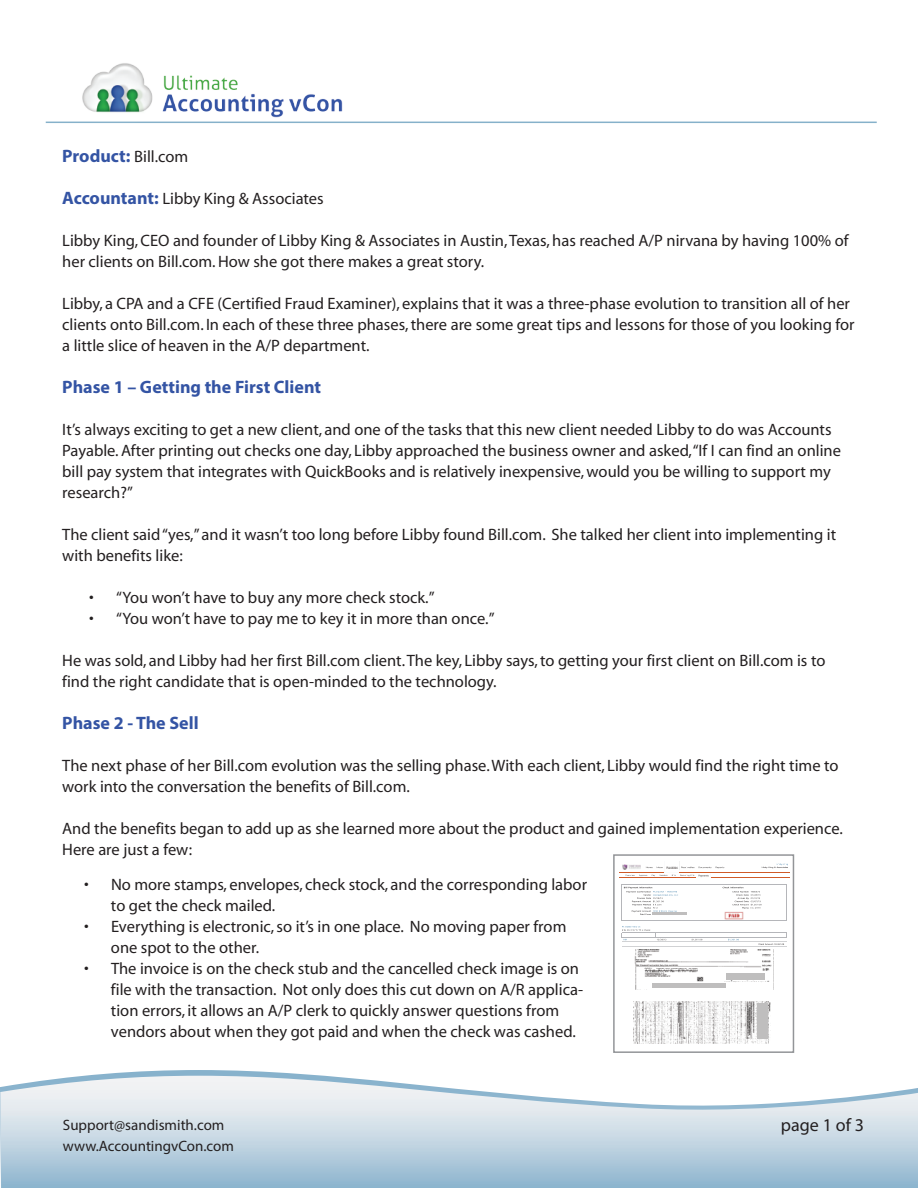
<style>
.page{position:relative;width:918px;height:1188px;background:#fff}
.page>*{position:absolute;margin:0;border:0;box-sizing:border-box;transform-origin:0 0}
.t1{font:700 18px "Myriad Pro";color:#3454a4}
.t2{font:18px "Myriad Pro";color:#231f20}
.t3{font:16.5px/21px "Myriad";color:#231f20}
.t4{font:15px/21px "Myriad Pro";color:#231f20}
.s1{font-family:"Myriad";font-weight:400;font-size:16.5px;color:#231f20}
.s2{font-family:"Myriad Pro";font-weight:700;font-size:18px;color:#3454a4}
</style>
<div class="page">
<svg style="left:83px;top:1070px;width:243px;height:6px"></svg>
<svg style="left:0;top:1076px;width:918px;height:112px;background:#c8d9e4"></svg>
<hr style="left:46px;top:122px;width:831px;height:1px;background:#86b1ca">
<img style="left:45px;top:63px;width:327px;height:60px">
<hr style="left:619px;top:873px;width:170px;height:1px;background:#d05a27">
<hr style="left:619px;top:877px;width:170px;height:1px;background:#d05a27">
<svg style="left:625px;top:862px;width:99px;height:15px"></svg>
<svg style="left:762px;top:863px;width:26px;height:6px"></svg>
<hr style="left:622px;top:884px;width:165px;height:1px;background:#b5b6ba">
<hr style="left:787px;top:884px;width:1px;height:37px;background:#b5b6ba">
<hr style="left:622px;top:884px;width:1px;height:37px;background:#b5b6ba">
<hr style="left:622px;top:933px;width:34px;height:1px;background:#b5b6ba">
<hr style="left:622px;top:937px;width:34px;height:1px;background:#b5b6ba">
<hr style="left:656px;top:933px;width:35px;height:1px;background:#b5b6ba">
<hr style="left:656px;top:937px;width:34px;height:1px;background:#b5b6ba">
<hr style="left:691px;top:933px;width:36px;height:1px;background:#b5b6ba">
<hr style="left:691px;top:937px;width:36px;height:1px;background:#b5b6ba">
<hr style="left:727px;top:933px;width:60px;height:1px;background:#b5b6ba">
<hr style="left:727px;top:937px;width:60px;height:1px;background:#b5b6ba">
<hr style="left:622px;top:942px;width:34px;height:1px;background:#d1d2d4">
<hr style="left:656px;top:942px;width:35px;height:1px;background:#d1d2d4">
<hr style="left:691px;top:942px;width:36px;height:1px;background:#d1d2d4">
<hr style="left:727px;top:942px;width:60px;height:1px;background:#d1d2d4">
<hr style="left:622px;top:946px;width:165px;height:1px;background:#d1d2d4">
<svg style="left:624px;top:887px;width:62px;height:28px"></svg>
<svg style="left:723px;top:887px;width:38px;height:22px"></svg>
<svg style="left:622px;top:926px;width:28px;height:14px"></svg>
<svg style="left:656px;top:933px;width:10px;height:7px"></svg>
<svg style="left:690px;top:933px;width:12px;height:7px"></svg>
<svg style="left:727px;top:933px;width:12px;height:7px"></svg>
<svg style="left:759px;top:943px;width:25px;height:2px"></svg>
<img style="left:634px;top:950px;width:138px;height:39px">
<img style="left:665px;top:862px;width:14px;height:11px">
<img style="left:623px;top:865px;width:17px;height:4px">
<img style="left:697px;top:873px;width:14px;height:4px">
<img style="left:724px;top:912px;width:20px;height:7px">
<img style="left:633px;top:1001px;width:138px;height:43px">
<div style="left:653px;top:983px;width:73px;height:5px;background:#bfbebe"></div>
<div style="left:758px;top:1003px;width:10px;height:36px;background:#bfbebe"></div>
<div style="left:613px;top:854px;width:181px;height:199px;border:2px solid #939598"></div>
<div style="left:726px;top:974px;width:39px;height:6px;background:#bfbebe"></div>
<hr style="left:653px;top:913px;width:34px;height:2px;background:#bfbebe">
<p class="t1" style="left:62px;top:144px;width:128px">Product: <span class="s1">Bill.com</span></p>
<p class="t3" style="left:62px;top:189px;width:263px"><span class="s2">Accountant:</span> Libby King &amp; Associates</p>
<p class="t3" style="left:62px;top:231px;width:788px">Libby King, CEO and founder of Libby King &amp; Associates in Austin, Texas, has reached A/P nirvana by having 100% of her clients on Bill.com. How she got there makes a great story.</p>
<p class="t3" style="left:62px;top:294px;width:794px">Libby, a CPA and a CFE (Certified Fraud Examiner), explains that it was a three-phase evolution to transition all of her clients onto Bill.com. In each of these three phases, there are some great tips and lessons for those of you looking for a little slice of heaven in the A/P department.</p>
<p class="t1" style="left:62px;top:375px;width:260px">Phase 1 – Getting the First Client</p>
<p class="t3" style="left:62px;top:420px;width:780px">It’s always exciting to get a new client, and one of the tasks that this new client needed Libby to do was Accounts Payable. After printing out checks one day, Libby approached the business owner and asked, “If I can find an online bill pay system that integrates with QuickBooks and is relatively inexpensive, would you be willing to support my research?”</p>
<p class="t3" style="left:62px;top:525px;width:775px">The client said “yes,” and it wasn’t too long before Libby found Bill.com. She talked her client into implementing it with benefits like:</p>
<p class="t3" style="left:89px;top:588px;width:347px">• “You won’t have to buy any more check stock.”</p>
<p class="t3" style="left:89px;top:609px;width:407px">• “You won’t have to pay me to key it in more than once.”</p>
<p class="t3" style="left:62px;top:651px;width:765px">He was sold, and Libby had her first Bill.com client. The key, Libby says, to getting your first client on Bill.com is to find the right candidate that is open-minded to the technology.</p>
<p class="t1" style="left:62px;top:711px;width:138px">Phase 2 - The Sell</p>
<p class="t3" style="left:62px;top:756px;width:778px">The next phase of her Bill.com evolution was the selling phase. With each client, Libby would find the right time to work into the conversation the benefits of Bill.com.</p>
<p class="t3" style="left:62px;top:819px;width:782px">And the benefits began to add up as she learned more about the product and gained implementation experience.<br>Here are just a few:</p>
<p class="t3" style="left:111px;top:875px;width:478px;text-indent:-27px">• No more stamps, envelopes, check stock, and the corresponding labor to get the check mailed.</p>
<p class="t3" style="left:111px;top:917px;width:457px;text-indent:-27px">• Everything is electronic, so it’s in one place. No moving paper from one spot to the other.</p>
<p class="t3" style="left:111px;top:959px;width:474px;text-indent:-27px">• The invoice is on the check stub and the cancelled check image is on file with the transaction. Not only does this cut down on A/R applica&shy;tion errors, it allows an A/P clerk to quickly answer questions from vendors about when they got paid and when the check was cashed.</p>
<p class="t4" style="left:63px;top:1114px;width:172px">Support@sandismith.com www.AccountingvCon.com</p>
<p class="t2" style="left:781px;top:1114px;width:85px">page 1 of 3</p>
</div>
